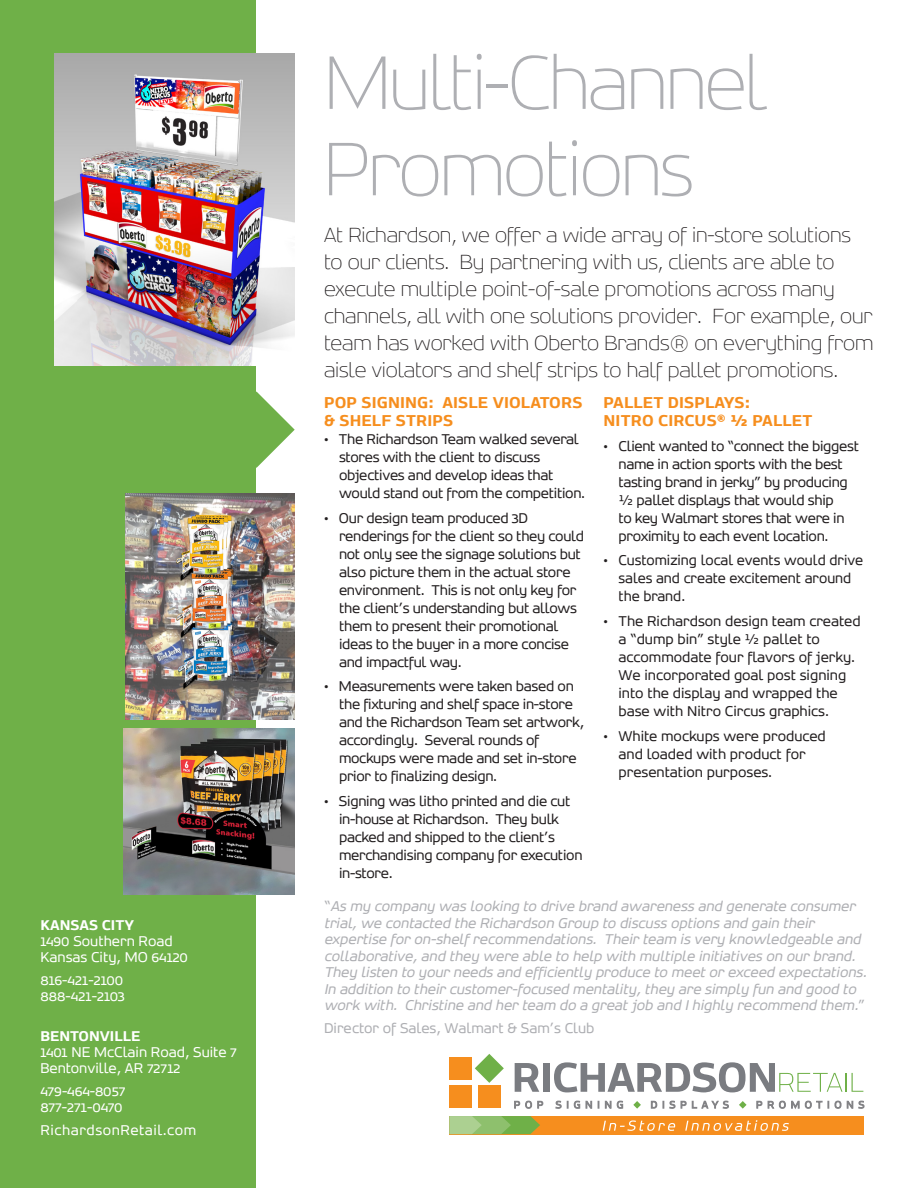
<style>
.page{position:relative;width:918px;height:1188px;background:#fff}
.page>*{position:absolute;margin:0;border:0;box-sizing:border-box;transform-origin:0 0}
.t1{font:100 72px/86.4px "Sone";letter-spacing:-.03em;color:#aeafb3}
.Body{font:100 19.5px/27px "Sone";letter-spacing:-.005em;color:#231f20}
.RG_Subhead{font:700 15px/18px "Sone";letter-spacing:.01em;color:#f68e1e}
.RG_Bullet{font:700 15px/18px "Sone";letter-spacing:.01em;color:#f68e1e}
.RG_Bullet-2{font:13.5px/18px "Sone";letter-spacing:-.02em;color:#231f20}
.RG_Bullet-3{font:italic 13.5px/16.5px "Sone";color:#aeafb3}
.RG_Bullet-4{font:13.5px/18px "Sone";color:#231f20}
.t2{font:13.5px/16.2px "Sone";color:#fff}
.RG_Bullet-5{font:13.5px "Sone";color:#aeafb3}
.t3{font:700 13.5px "Sone";color:#fff}
.t4{font:13.5px "Sone";letter-spacing:.04em;color:#fff}
.s1{font-style:normal}
</style>
<div class="page">
<div style="left:0;top:0;width:256px;height:1188px;background:#6fb048"></div>
<div style="left:449px;top:1116px;width:415px;height:18px;background:#f68e1e"></div>
<svg style="left:449px;top:1116px;width:91px;height:18px;background:#92bc67"></svg>
<svg style="left:475px;top:1054px;width:29px;height:29px"></svg>
<div style="left:478px;top:1085px;width:23px;height:23px;background:#f68e1e"></div>
<div style="left:449px;top:1057px;width:23px;height:23px;background:#f68e1e"></div>
<div style="left:449px;top:1085px;width:23px;height:23px;background:#f68e1e"></div>
<svg style="left:515px;top:1063px;width:24px;height:29px"></svg>
<div style="left:543px;top:1063px;width:7px;height:29px;background:#7a7c81"></div>
<svg style="left:554px;top:1062px;width:309px;height:30px"></svg>
<svg style="left:514px;top:1101px;width:29px;height:8px"></svg>
<svg style="left:555px;top:1101px;width:13px;height:8px"></svg>
<svg style="left:574px;top:1101px;width:18px;height:8px"></svg>
<svg style="left:605px;top:1101px;width:18px;height:8px"></svg>
<svg style="left:651px;top:1101px;width:6px;height:8px"></svg>
<svg style="left:663px;top:1101px;width:66px;height:8px"></svg>
<svg style="left:756px;top:1101px;width:6px;height:8px"></svg>
<svg style="left:768px;top:1101px;width:97px;height:8px"></svg>
<svg style="left:633px;top:1101px;width:8px;height:8px"></svg>
<svg style="left:739px;top:1101px;width:8px;height:8px"></svg>
<svg style="left:603px;top:1120px;width:73px;height:11px"></svg>
<svg style="left:685px;top:1120px;width:104px;height:11px"></svg>
<svg style="left:256px;top:391px;width:39px;height:77px"></svg>
<img style="left:54px;top:54px;width:241px;height:311px">
<img style="left:125px;top:494px;width:170px;height:226px">
<img style="left:124px;top:728px;width:171px;height:167px">
<p class="t3" style="left:40px;top:916px;width:95px">KANSAS CITY</p>
<p class="t2" style="left:40px;top:933px;width:149px">1490 Southern Road<br>Kansas City, MO 64120</p>
<p class="t2" style="left:40px;top:972px;width:86px">816-421-2100<br>888-421-2103</p>
<p class="t3" style="left:40px;top:1027px;width:101px">BENTONVILLE</p>
<p class="t2" style="left:40px;top:1044px;width:198px">1401 NE McClain Road, Suite 7<br>Bentonville, AR 72712</p>
<p class="t2" style="left:40px;top:1083px;width:86px">479-464-8057<br>877-271-0470</p>
<p class="t4" style="left:40px;top:1122px;width:157px">RichardsonRetail.com</p>
<p class="t1" style="left:324px;top:38px;width:444px">Multi-Channel<br>Promotions</p>
<p class="Body" style="left:324px;top:221px;width:551px">At Richardson, we offer a wide array of in-store solutions to our clients. By partnering with us, clients are able to execute multiple point-of-sale promotions across many channels, all with one solutions provider. For example, our team has worked with Oberto Brands® on everything from aisle violators and shelf strips to half pallet promotions.</p>
<p class="RG_Subhead" style="left:324px;top:393px;width:260px">POP SIGNING: AISLE VIOLATORS &amp; SHELF STRIPS</p>
<p class="RG_Bullet-2" style="left:339px;top:430px;width:248px;text-indent:-15px">• The Richardson Team walked several stores with the client to discuss objectives and develop ideas that would stand out from the competition.</p>
<p class="RG_Bullet-2" style="left:339px;top:508px;width:247px;text-indent:-15px">• Our design team produced 3D renderings for the client so they could not only see the signage solutions but also picture them in the actual store environment. This is not only key for the client’s understanding but allows them to present their promotional ideas to the buyer in a more concise and impactful way.</p>
<p class="RG_Bullet-2" style="left:339px;top:677px;width:247px;text-indent:-15px">• Measurements were taken based on the fixturing and shelf space in-store and the Richardson Team set artwork, accordingly. Several rounds of mockups were made and set in-store prior to finalizing design.</p>
<p class="RG_Bullet-2" style="left:339px;top:792px;width:245px;text-indent:-15px">• Signing was litho printed and die cut in-house at Richardson. They bulk packed and shipped to the client’s merchandising company for execution in-store.</p>
<p class="RG_Bullet" style="left:604px;top:393px;width:210px">PALLET DISPLAYS:<br>NITRO CIRCUS<sup>®</sup> ½ PALLET</p>
<p class="RG_Bullet-2" style="left:619px;top:436px;width:242px;text-indent:-15px">• Client wanted to “connect the biggest name in action sports with the best tasting brand in jerky” by producing ½ pallet displays that would ship<br>to key Walmart stores that were in proximity to each event location.</p>
<p class="RG_Bullet-4" style="left:619px;top:551px;width:246px;text-indent:-15px">• Customizing local events would drive sales and create excitement around the brand.</p>
<p class="RG_Bullet-4" style="left:619px;top:612px;width:244px;text-indent:-15px">• The Richardson design team created a “dump bin” style ½ pallet to accommodate four flavors of jerky.<br>We incorporated goal post signing into the display and wrapped the base with Nitro Circus graphics.</p>
<p class="RG_Bullet-4" style="left:619px;top:727px;width:209px;text-indent:-15px">• White mockups were produced and loaded with product for presentation purposes.</p>
<p class="RG_Bullet-3" style="left:324px;top:898px;width:544px"><span class="s1">“</span>As my company was looking to drive brand awareness and generate consumer trial, we contacted the Richardson Group to discuss options and gain their expertise for on-shelf recommendations. Their team is very knowledgeable and collaborative, and they were able to help with multiple initiatives on our brand.<br>They listen to your needs and efficiently produce to meet or exceed expectations.<br>In addition to their customer-focused mentality, they are simply fun and good to work with. Christine and her team do a great job and I highly recommend them.<span class="s1">”</span></p>
<p class="RG_Bullet-5" style="left:324px;top:1020px;width:272px">Director of Sales, Walmart &amp; Sam’s Club</p>
</div>
